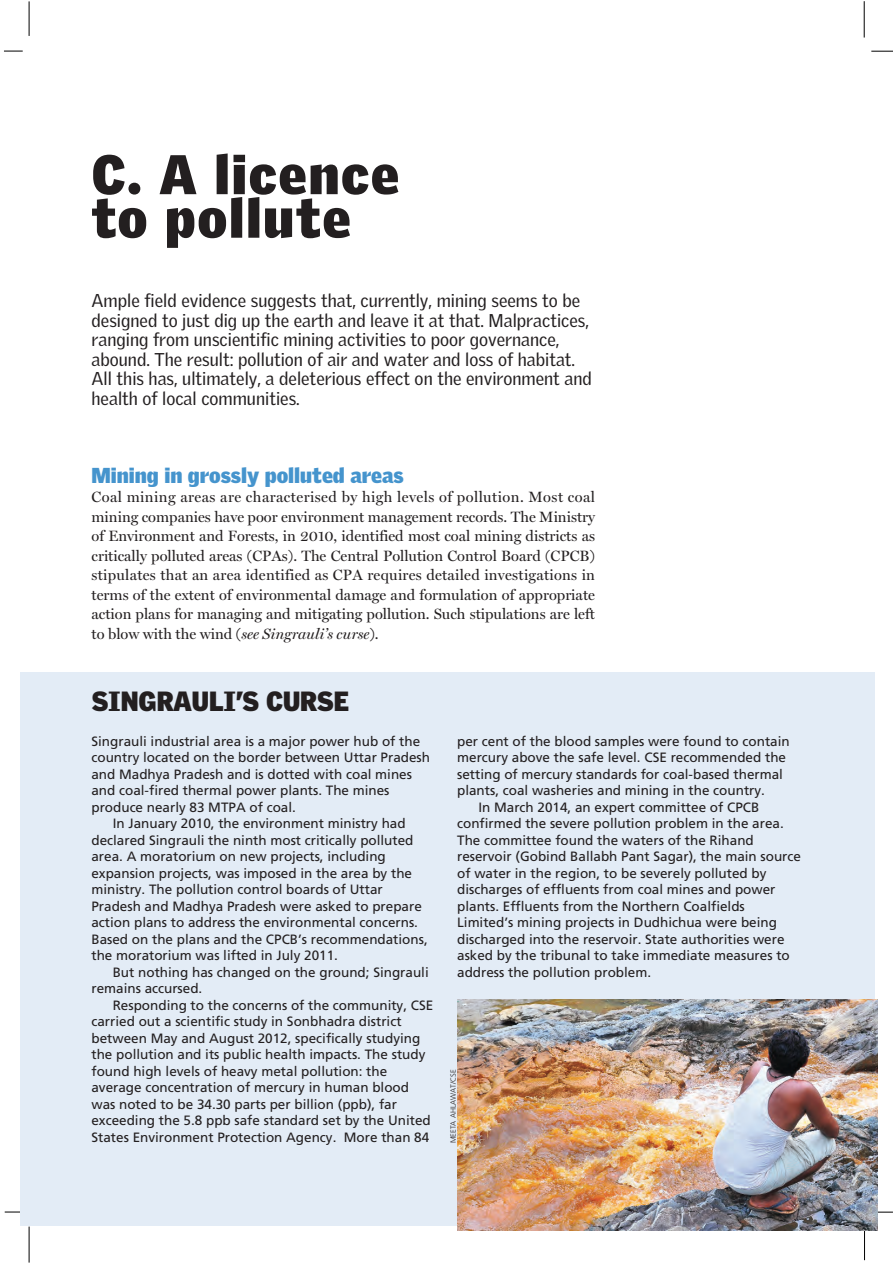
<style>
.page{position:relative;width:893px;height:1263px;background:#fff}
.page>*{position:absolute;margin:0;border:0;box-sizing:border-box;transform-origin:0 0}
.t1{font:900 54px/43.5px "Griffith Gothic";letter-spacing:.03em;color:#231f20}
.t2{font:900 27px "Griffith Gothic";color:#231f20}
.t3{font:900 21px "Griffith Gothic";color:#4594cd}
.t4{font:18px/19.5px "Griffith Gothic";color:#231f20}
.t5{font:15px/19.5px "Miller Display";color:#231f20;text-align:justify}
.t6{font:13.5px "Frutiger";color:#231f20}
.t7{font:300 7.5px "Frutiger";color:#231f20}
.s1{font-style:italic}
</style>
<div class="page">
<svg style="left:4px;top:51px;width:19px;height:1px"></svg>
<hr style="left:29px;top:1px;width:1px;height:35px;background:#000">
<svg style="left:5px;top:1212px;width:15px;height:1px"></svg>
<hr style="left:29px;top:1226px;width:1px;height:36px;background:#000">
<svg style="left:878px;top:1212px;width:14px;height:1px"></svg>
<hr style="left:864px;top:1221px;width:1px;height:39px;background:#000">
<svg style="left:871px;top:51px;width:21px;height:1px"></svg>
<hr style="left:864px;top:1px;width:1px;height:37px;background:#000">
<div style="left:20px;top:672px;width:855px;height:553px;background:#e3ecf6"></div>
<img style="left:458px;top:999px;width:420px;height:231px">
<h1 class="t1" style="left:92px;top:157px;width:309px">C. A licence to pollute</h1>
<p class="t4" style="left:92px;top:293px;width:502px">Ample field evidence suggests that, currently, mining seems to be designed to just dig up the earth and leave it at that. Malpractices, ranging from unscientific mining activities to poor governance, abound. The result: pollution of air and water and loss of habitat.<br>All this has, ultimately, a deleterious effect on the environment and health of local communities.</p>
<h3 class="t3" style="left:92px;top:467px;width:314px">Mining in grossly polluted areas</h3>
<p class="t5" style="left:92px;top:489px;width:505px">Coal mining areas are characterised by high levels of pollution. Most coal mining companies have poor environment management records. The Ministry of Environment and Forests, in 2010, identified most coal mining districts as critically polluted areas (CPAs). The Central Pollution Control Board (CPCB) stipulates that an area identified as CPA requires detailed investigations in terms of the extent of environmental damage and formulation of appropriate action plans for managing and mitigating pollution. Such stipulations are left to blow with the wind (<span class="s1">see Singrauli’s curse</span>).</p>
<h2 class="t2" style="left:92px;top:691px;width:259px">SINGRAULI’S CURSE</h2>
<p class="t6" style="left:91px;top:735px;width:330px">Singrauli industrial area is a major power hub of the</p>
<p class="t6" style="left:91px;top:752px;width:340px">country located on the border between Uttar Pradesh</p>
<p class="t6" style="left:91px;top:768px;width:322px">and Madhya Pradesh and is dotted with coal mines</p>
<p class="t6" style="left:91px;top:785px;width:300px">and coal-fired thermal power plants. The mines</p>
<p class="t6" style="left:91px;top:801px;width:206px">produce nearly 83 MTPA of coal.</p>
<p class="t6" style="left:113px;top:818px;width:294px">In January 2010, the environment ministry had</p>
<p class="t6" style="left:91px;top:834px;width:324px">declared Singrauli the ninth most critically polluted</p>
<p class="t6" style="left:91px;top:851px;width:296px">area. A moratorium on new projects, including</p>
<p class="t6" style="left:91px;top:867px;width:322px">expansion projects, was imposed in the area by the</p>
<p class="t6" style="left:91px;top:884px;width:293px">ministry. The pollution control boards of Uttar</p>
<p class="t6" style="left:91px;top:900px;width:332px">Pradesh and Madhya Pradesh were asked to prepare</p>
<p class="t6" style="left:91px;top:917px;width:328px">action plans to address the environmental concerns.</p>
<p class="t6" style="left:91px;top:933px;width:338px">Based on the plans and the CPCB’s recommendations,</p>
<p class="t6" style="left:91px;top:950px;width:248px">the moratorium was lifted in July 2011.</p>
<p class="t6" style="left:113px;top:966px;width:318px">But nothing has changed on the ground; Singrauli</p>
<p class="t6" style="left:91px;top:983px;width:112px">remains accursed.</p>
<p class="t6" style="left:113px;top:999px;width:322px">Responding to the concerns of the community, CSE</p>
<p class="t6" style="left:91px;top:1016px;width:312px">carried out a scientific study in Sonbhadra district</p>
<p class="t6" style="left:91px;top:1032px;width:330px">between May and August 2012, specifically studying</p>
<p class="t6" style="left:91px;top:1049px;width:335px">the pollution and its public health impacts. The study</p>
<p class="t6" style="left:91px;top:1065px;width:297px">found high levels of heavy metal pollution: the</p>
<p class="t6" style="left:91px;top:1082px;width:319px">average concentration of mercury in human blood</p>
<p class="t6" style="left:91px;top:1098px;width:307px">was noted to be 34.30 parts per billion (ppb), far</p>
<p class="t6" style="left:91px;top:1115px;width:341px">exceeding the 5.8 ppb safe standard set by the United</p>
<p class="t6" style="left:91px;top:1131px;width:339px">States Environment Protection Agency. More than 84</p>
<p class="t6" style="left:457px;top:735px;width:334px">per cent of the blood samples were found to contain</p>
<p class="t6" style="left:457px;top:752px;width:330px">mercury above the safe level. CSE recommended the</p>
<p class="t6" style="left:457px;top:768px;width:327px">setting of mercury standards for coal-based thermal</p>
<p class="t6" style="left:457px;top:785px;width:309px">plants, coal washeries and mining in the country.</p>
<p class="t6" style="left:478px;top:801px;width:282px">In March 2014, an expert committee of CPCB</p>
<p class="t6" style="left:457px;top:818px;width:328px">confirmed the severe pollution problem in the area.</p>
<p class="t6" style="left:457px;top:834px;width:298px">The committee found the waters of the Rihand</p>
<p class="t6" style="left:457px;top:851px;width:345px">reservoir (Gobind Ballabh Pant Sagar), the main source</p>
<p class="t6" style="left:457px;top:867px;width:311px">of water in the region, to be severely polluted by</p>
<p class="t6" style="left:457px;top:884px;width:320px">discharges of effluents from coal mines and power</p>
<p class="t6" style="left:457px;top:900px;width:289px">plants. Effluents from the Northern Coalfields</p>
<p class="t6" style="left:457px;top:917px;width:321px">Limited’s mining projects in Dudhichua were being</p>
<p class="t6" style="left:457px;top:933px;width:329px">discharged into the reservoir. State authorities were</p>
<p class="t6" style="left:457px;top:950px;width:334px">asked by the tribunal to take immediate measures to</p>
<p class="t6" style="left:457px;top:966px;width:196px">address the pollution problem.</p>
<p class="t7" style="left:450px;top:1143px;width:75px;rotate:-90deg">MEETA AHLAWAT/CSE</p>
</div>
